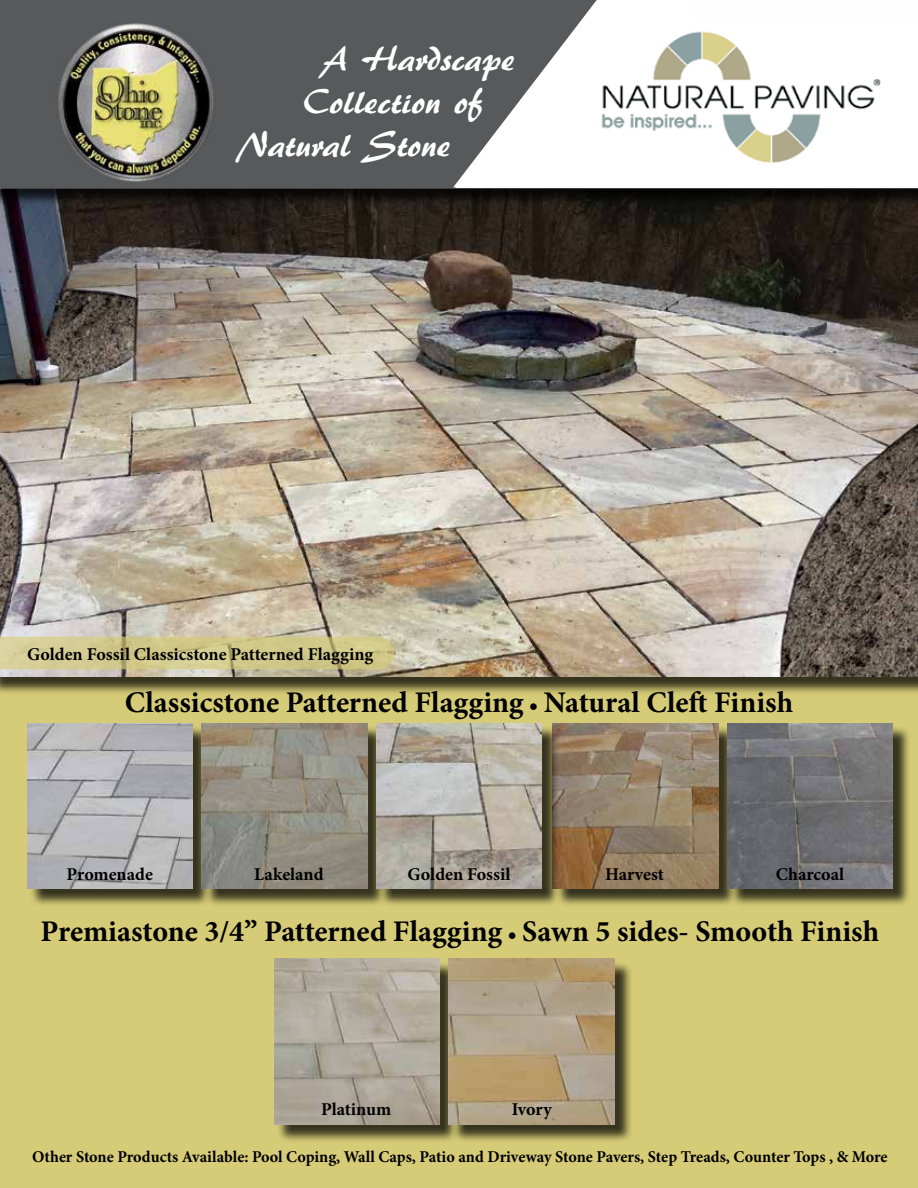
<style>
.page{position:relative;width:918px;height:1188px;background:#fff}
.page>*{position:absolute;margin:0;border:0;box-sizing:border-box;transform-origin:0 0}
.t1{font:36px "ARBERKLEY";color:#fff}
.t2{font:700 30px "Minion Pro";color:#000}
.t3{font:700 18px "Minion Pro";color:#000}
.t4{font:700 16.5px "Minion Pro";letter-spacing:-.005em;color:#000}
.s1{font-size:24px}
</style>
<div class="page">
<div style="left:0;top:670px;width:918px;height:518px;background:#d6cc77"></div>
<div style="left:0;top:191px;width:918px;height:505px;background:#000;opacity:.75"></div>
<img style="left:0;top:206px;width:918px;height:471px">
<svg style="left:0;top:637px;width:394px;height:32px;background:#d0c88c"></svg>
<div style="left:29px;top:726px;width:182px;height:182px;background:#000;opacity:.75"></div>
<img style="left:27px;top:723px;width:166px;height:166px">
<div style="left:204px;top:726px;width:182px;height:182px;background:#000;opacity:.75"></div>
<img style="left:202px;top:723px;width:165px;height:166px">
<div style="left:555px;top:726px;width:182px;height:182px;background:#000;opacity:.75"></div>
<img style="left:553px;top:723px;width:165px;height:166px">
<div style="left:277px;top:961px;width:182px;height:182px;background:#000;opacity:.75"></div>
<img style="left:274px;top:959px;width:166px;height:165px">
<div style="left:378px;top:726px;width:182px;height:182px;background:#000;opacity:.75"></div>
<img style="left:376px;top:723px;width:166px;height:166px">
<div style="left:729px;top:726px;width:182px;height:182px;background:#000;opacity:.75"></div>
<img style="left:727px;top:723px;width:166px;height:166px">
<div style="left:451px;top:961px;width:182px;height:182px;background:#000;opacity:.75"></div>
<img style="left:449px;top:959px;width:166px;height:165px">
<img style="left:0;top:0;width:453px;height:1px">
<div style="left:0;top:14px;width:918px;height:192px;background:#000;opacity:.75"></div>
<img style="left:0;top:14px;width:918px;height:173px">
<img style="left:52px;top:23px;width:175px;height:159px">
<div style="left:692px;top:0;width:226px;height:19px;background:#fefeff"></div>
<div style="left:0;top:1px;width:599px;height:22px;background:#585a5b"></div>
<svg style="left:453px;top:0;width:178px;height:187px"></svg>
<p class="t1" style="left:322px;top:36px;width:194px">A Hardscape</p>
<p class="t1" style="left:303px;top:79px;width:181px">Collection of</p>
<p class="t1" style="left:238px;top:123px;width:213px">Natural Stone</p>
<p class="t3" style="left:27px;top:642px;width:348px">Golden Fossil Classicstone Patterned Flagging</p>
<p class="t2" style="left:125px;top:682px;width:670px">Classicstone Patterned Flagging <span class="s1">•</span> Natural Cleft Finish</p>
<p class="t3" style="left:67px;top:861px;width:88px">Promenade</p>
<p class="t3" style="left:254px;top:861px;width:71px">Lakeland</p>
<p class="t3" style="left:407px;top:861px;width:105px">Golden Fossil</p>
<p class="t3" style="left:605px;top:861px;width:60px">Harvest</p>
<p class="t3" style="left:776px;top:861px;width:70px">Charcoal</p>
<p class="t2" style="left:41px;top:910px;width:840px">Premiastone 3/4” Patterned Flagging <span class="s1">•</span> Sawn 5 sides- Smooth Finish</p>
<p class="t3" style="left:321px;top:1097px;width:72px">Platinum</p>
<p class="t3" style="left:512px;top:1097px;width:42px">Ivory</p>
<p class="t4" style="left:32px;top:1145px;width:857px">Other Stone Products Available: Pool Coping, Wall Caps, Patio and Driveway Stone Pavers, Step Treads, Counter Tops , &amp; More</p>
</div>
